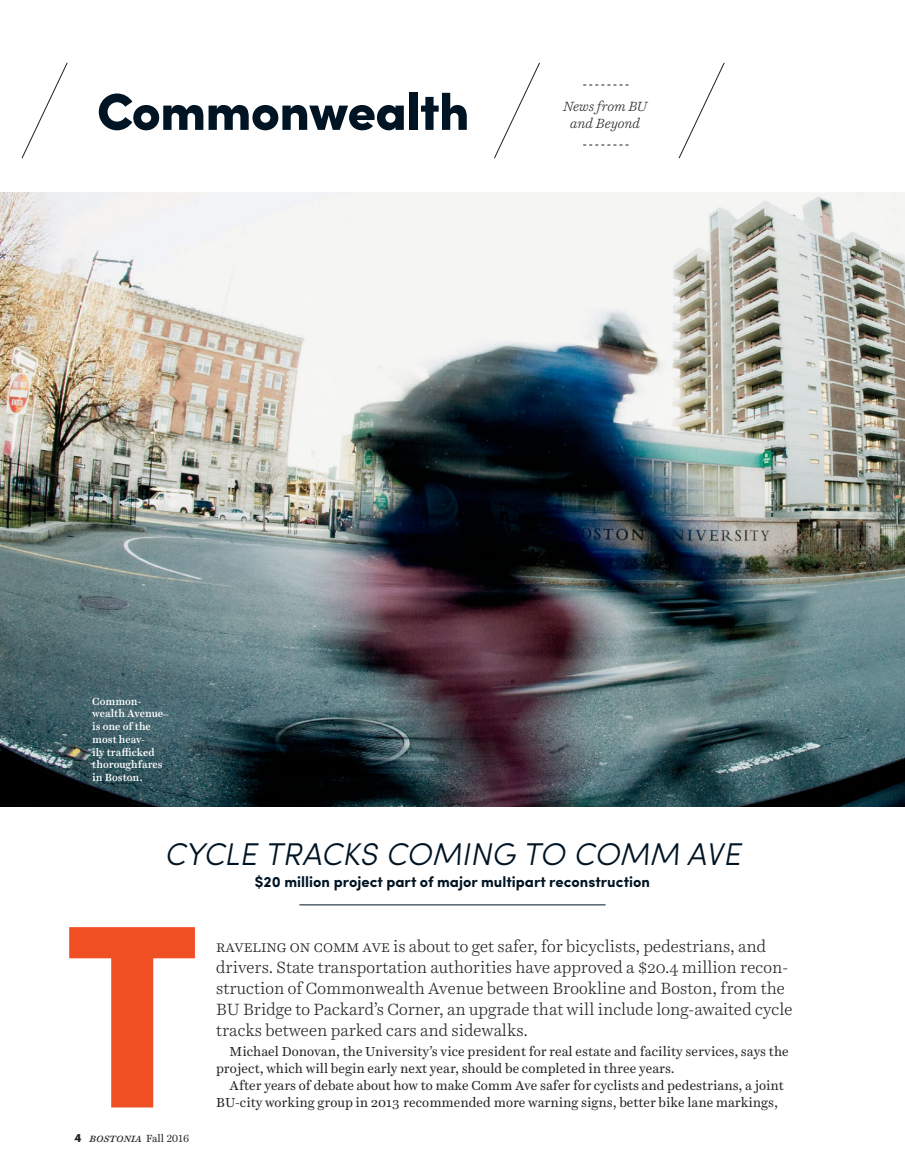
<style>
.page{position:relative;width:905px;height:1175px;background:#fff}
.page>*{position:absolute;margin:0;border:0;box-sizing:border-box;transform-origin:0 0}
.t1{font:600 257.55px "Trim";color:#f04e23}
.t2{font:900 52.05px "Sofia Pro";letter-spacing:-.015em;color:#001423}
.t3{font:italic 300 31.5px "Sofia Pro";color:#001423}
.t4{font:300 16.5px/21px "Harriet Text";color:#231f20}
.t5{font:700 15px "Sofia Pro";color:#001423}
.t6{font:italic 300 13.5px/17.2px "Harriet Text";color:#231f20;text-align:center}
.t7{font:13.2px/17.2px "Harriet Text";color:#231f20}
.t8{font:italic 12px "Harriet Text";color:#231f20}
.t9{font:500 10.5px/12.8px "Harriet Text";color:#fff}
.s1{font-family:"Sofia Pro";font-weight:900;font-style:normal}
.s2{font-style:normal;font-size:10.5px}
</style>
<div class="page">
<svg style="left:494px;top:62px;width:46px;height:97px"></svg>
<svg style="left:21px;top:62px;width:47px;height:97px"></svg>
<svg style="left:678px;top:62px;width:47px;height:97px"></svg>
<svg style="left:583px;top:85px;width:45px;height:1px"></svg>
<svg style="left:583px;top:145px;width:45px;height:1px"></svg>
<img style="left:0;top:193px;width:904px;height:614px">
<hr style="left:299px;top:904px;width:306px;height:1px;background:#001423">
<h2 class="t2" style="left:97px;top:81px;width:374px">Commonwealth</h2>
<p class="t6" style="left:563px;top:98px;width:85px">News from BU and Beyond</p>
<p class="t9" style="left:92px;top:695px;width:72px">Common&shy;wealth Avenue is one of the most heav-<br>ily trafficked thoroughfares in Boston.</p>
<h3 class="t3" style="left:164px;top:843px;width:577px">CYCLE TRACKS COMING TO COMM AVE</h3>
<p class="t5" style="left:255px;top:872px;width:396px">$20 million project part of major multipart reconstruction</p>
<h1 class="t1" style="left:63px;top:901px;width:140px">T</h1>
<p class="t8" style="left:74px;top:1132px;width:116px"><span class="s1">4</span> BOSTONIA <span class="s2">Fall 2016</span></p>
<p class="t4" style="left:216px;top:937px;width:578px">RAVELING ON COMM AVE is about to get safer, for bicyclists, pedestrians, and drivers. State transportation authorities have approved a $20.4 million recon&shy;struction of Commonwealth Avenue between Brookline and Boston, from the BU Bridge to Packard’s Corner, an upgrade that will include long-awaited cycle tracks between parked cars and sidewalks.</p>
<p class="t7" style="left:216px;top:1043px;width:574px;text-indent:14px">Michael Donovan, the University’s vice president for real estate and facility services, says the project, which will begin early next year, should be completed in three years.</p>
<p class="t7" style="left:216px;top:1078px;width:569px;text-indent:14px">After years of debate about how to make Comm Ave safer for cyclists and pedestrians, a joint<br>BU-city working group in 2013 recommended more warning signs, better bike lane markings,</p>
</div>
